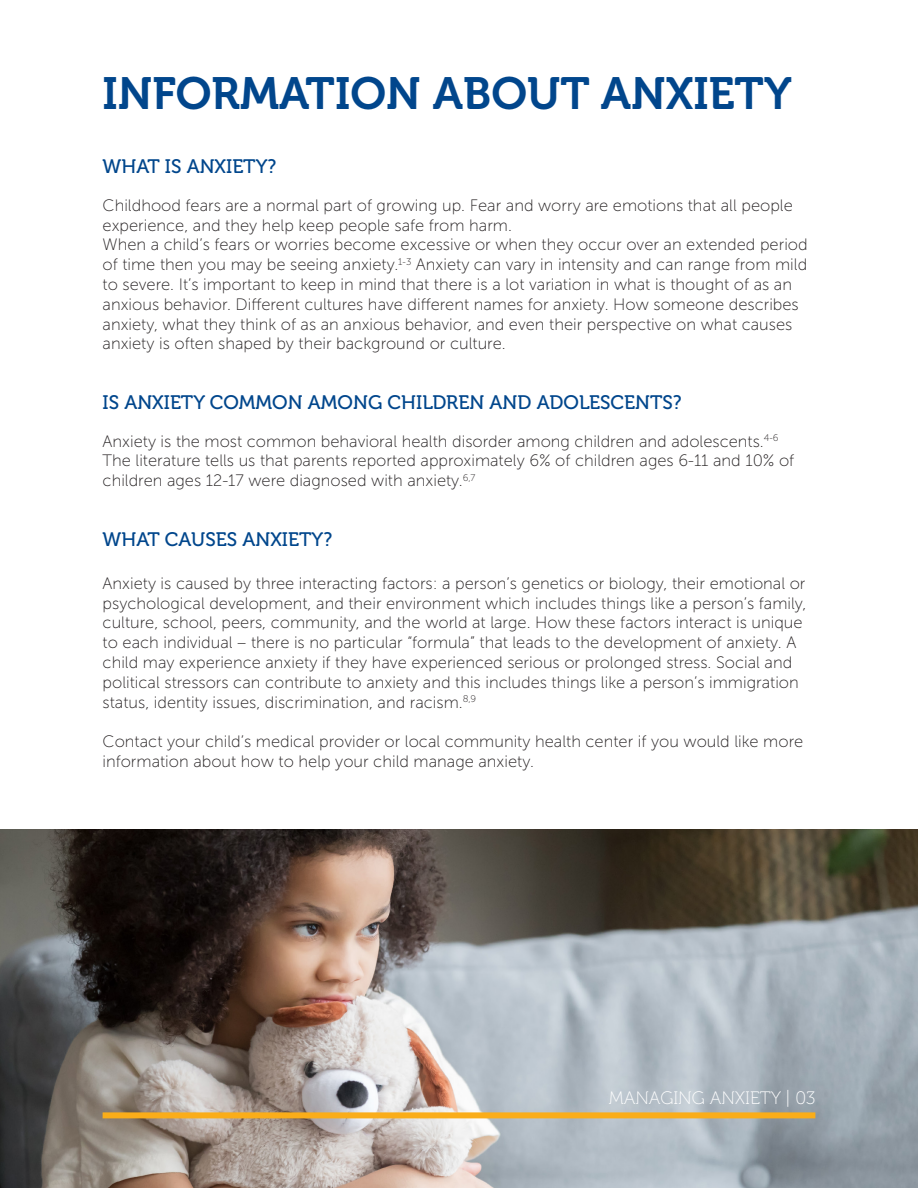
<style>
.page{position:relative;width:918px;height:1188px;background:#fff}
.page>*{position:absolute;margin:0;border:0;box-sizing:border-box;transform-origin:0 0}
.MAIN_TITLE{font:45px "Museo 700";color:#01468c}
.TITLE_2{font:19.5px "Museo 500";color:#01468c}
.t1{font:18px "Museo 100";color:#fff}
.t2{font:16.5px/19.8px "Museo Sans 100";color:#231f20}
</style>
<div class="page">
<img style="left:0;top:830px;width:918px;height:358px">
<div style="left:103px;top:1112px;width:712px;height:6px;background:#faad19"></div>
<p class="MAIN_TITLE" style="left:103px;top:69px;width:691px">INFORMATION ABOUT ANXIETY</p>
<p class="TITLE_2" style="left:103px;top:156px;width:175px">WHAT IS ANXIETY?</p>
<p class="t2" style="left:103px;top:195px;width:692px">Childhood fears are a normal part of growing up. Fear and worry are emotions that all people experience, and they help keep people safe from harm.</p>
<p class="t2" style="left:103px;top:235px;width:707px">When a child’s fears or worries become excessive or when they occur over an extended period of time then you may be seeing anxiety.<sup>1-3</sup> Anxiety can vary in intensity and can range from mild to severe. It’s important to keep in mind that there is a lot variation in what is thought of as an anxious behavior. Different cultures have different names for anxiety. How someone describes anxiety, what they think of as an anxious behavior, and even their perspective on what causes anxiety is often shaped by their background or culture.</p>
<p class="TITLE_2" style="left:103px;top:391px;width:581px">IS ANXIETY COMMON AMONG CHILDREN AND ADOLESCENTS?</p>
<p class="t2" style="left:103px;top:431px;width:678px">Anxiety is the most common behavioral health disorder among children and adolescents.<sup>4-6</sup></p>
<p class="t2" style="left:103px;top:451px;width:693px">The literature tells us that parents reported approximately 6% of children ages 6-11 and 10% of children ages 12-17 were diagnosed with anxiety.<sup>6,7</sup></p>
<p class="TITLE_2" style="left:103px;top:528px;width:231px">WHAT CAUSES ANXIETY?</p>
<p class="t2" style="left:103px;top:573px;width:705px">Anxiety is caused by three interacting factors: a person’s genetics or biology, their emotional or psychological development, and their environment which includes things like a person’s family, culture, school, peers, community, and the world at large. How these factors interact is unique to each individual – there is no particular “formula” that leads to the development of anxiety. A child may experience anxiety if they have experienced serious or prolonged stress. Social and political stressors can contribute to anxiety and this includes things like a person’s immigration status, identity issues, discrimination, and racism.<sup>8,9</sup></p>
<p class="t2" style="left:103px;top:732px;width:702px">Contact your child’s medical provider or local community health center if you would like more information about how to help your child manage anxiety.</p>
<p class="t1" style="left:609px;top:1088px;width:208px">MANAGING ANXIETY | 03</p>
</div>
